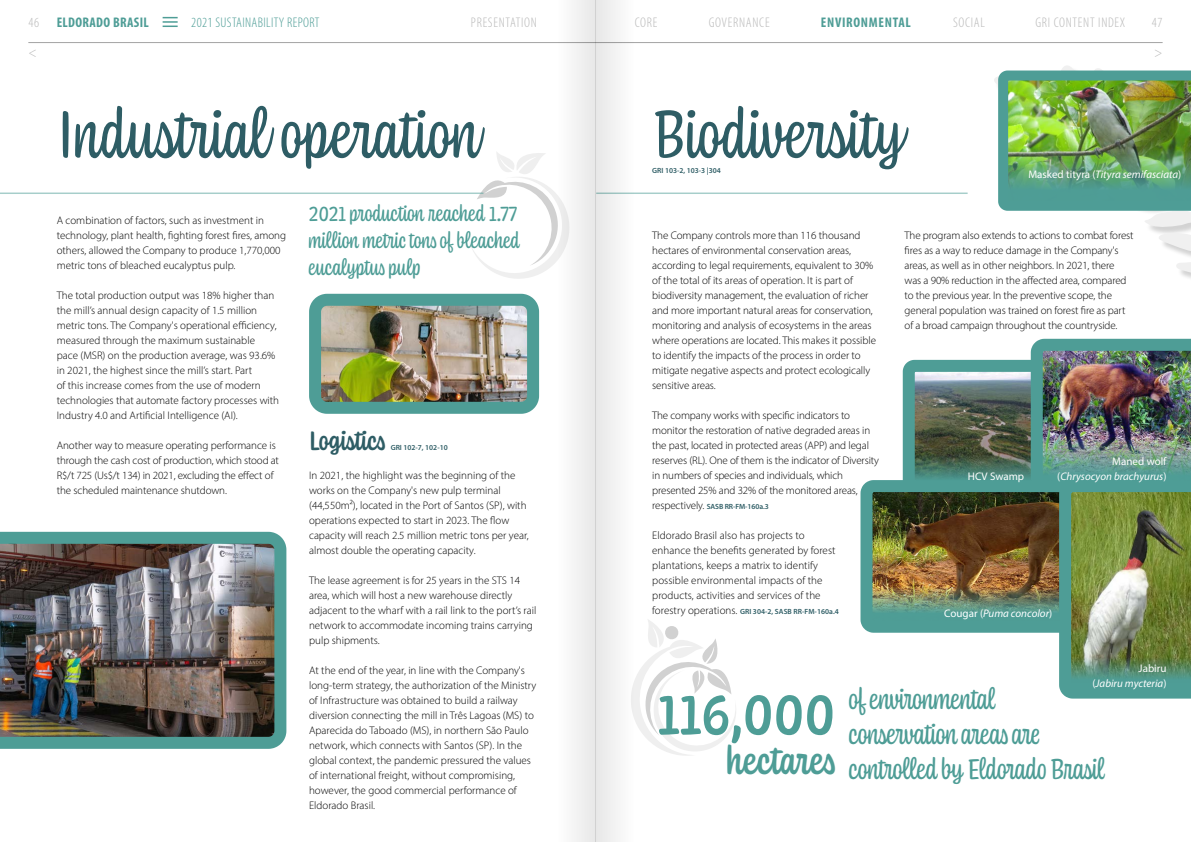
<style>
.page{position:relative;width:1191px;height:842px;background:#fff}
.page>*{position:absolute;margin:0;border:0;box-sizing:border-box;transform-origin:0 0}
.t1{font:70px "Coniferous";letter-spacing:.01em;color:#2e5d65}
.t2{font:500 63px "Coniferous";letter-spacing:-.01em;color:#4e9d96}
.t3{font:500 40px "Coniferous";letter-spacing:.02em;color:#4e9d96}
.t4{font:30px/35px "Coniferous";color:#4e9d96}
.t5{font:500 28px "Coniferous";letter-spacing:.005em;color:#2e5d65}
.t6{font:23px/26.9px "Coniferous";letter-spacing:.015em;color:#4e9d96;text-align:justify}
.t7{font:300 condensed 14px "Myriad Pro";letter-spacing:.05em;color:#b8b8b8}
.t8{font:300 condensed 14px "Myriad Pro";letter-spacing:.025em;color:#4e9d96}
.t9{font:700 condensed 14px "Myriad Pro";letter-spacing:.025em;color:#4e9d96}
.t10{font:700 condensed 14px "Myriad Pro";letter-spacing:.05em;color:#4e9d96}
.t11{font:300 11px/15px "Myriad Pro";color:#000}
.t12{font:italic 11px/15px "Myriad Pro";color:#fff;text-align:right}
.t13{font:11px "Myriad Pro";color:#fff}
.t14{font:600 7.5px "Myriad Pro";color:#2e5d65}
.s1{font-style:normal}
.s2{font-weight:300;font-size:11px;color:#000}
</style>
<div class="page">
<img style="left:915px;top:373px;width:115px;height:106px">
<div style="left:902px;top:360px;width:144px;height:132px;border:12px solid #4e9d96;border-radius:6px"></div>
<svg style="left:638px;top:620px;width:98px;height:136px"></svg>
<svg style="left:471px;top:152px;width:82px;height:127px"></svg>
<img style="left:0;top:532px;width:286px;height:217px">
<img style="left:322px;top:307px;width:204px;height:94px">
<div style="left:309px;top:294px;width:230px;height:120px;border:12px solid #4e9d96;border-radius:12px"></div>
<img style="left:873px;top:493px;width:157px;height:127px">
<div style="left:860px;top:480px;width:229px;height:153px;border:12px solid #4e9d96;border-radius:7px"></div>
<img style="left:1030px;top:339px;width:161px;height:360px">
<hr style="left:0;top:192px;width:483px;height:2px;background:#4e9d96">
<hr style="left:596px;top:192px;width:371px;height:2px;background:#4e9d96">
<svg style="left:1145px;top:216px;width:46px;height:62px"></svg>
<img style="left:994px;top:66px;width:197px;height:150px">
<hr style="left:28px;top:42px;width:1134px;height:1px;background:#a3a3a3">
<svg style="left:163px;top:17px;width:15px;height:10px"></svg>
<div style="left:553px;top:0;width:42px;height:842px;background:#f7f7f7"></div>
<div style="left:595px;top:0;width:43px;height:842px;background:#f4f4f4"></div>
<p class="t7" style="left:471px;top:14px;width:67px">PRESENTATION</p>
<p class="t7" style="left:635px;top:14px;width:24px">CORE</p>
<p class="t7" style="left:708px;top:14px;width:62px">GOVERNANCE</p>
<p class="t10" style="left:821px;top:14px;width:91px">ENVIRONMENTAL</p>
<p class="t7" style="left:953px;top:14px;width:34px">SOCIAL</p>
<p class="t7" style="left:1035px;top:14px;width:91px">GRI CONTENT INDEX</p>
<p class="t7" style="left:1151px;top:14px;width:12px">47</p>
<p class="t7" style="left:28px;top:14px;width:12px">46</p>
<p class="t9" style="left:57px;top:13px;width:94px">ELDORADO BRASIL</p>
<p class="t8" style="left:191px;top:14px;width:130px">2021 SUSTAINABILITY REPORT</p>
<p class="t7" style="left:28px;top:44px;width:10px">&lt;</p>
<p class="t7" style="left:1154px;top:44px;width:10px">&gt;</p>
<h1 class="t1" style="left:57px;top:86px;width:425px">Industrial operation</h1>
<h3 class="t6" style="left:309px;top:199px;width:212px">2021 production reached 1.77 million metric tons of bleached eucalyptus pulp</h3>
<p class="t11" style="left:57px;top:212px;width:231px">A combination of factors, such as investment in technology, plant health, fighting forest fires, among others, allowed the Company to produce 1,770,000 metric tons of bleached eucalyptus pulp.</p>
<p class="t11" style="left:57px;top:287px;width:224px">The total production output was 18% higher than the mill’s annual design capacity of 1.5 million metric tons. The Company's operational efficiency, measured through the maximum sustainable<br>pace (MSR) on the production average, was 93.6% in 2021, the highest since the mill’s start. Part<br>of this increase comes from the use of modern technologies that automate factory processes with Industry 4.0 and Artificial Intelligence (AI).</p>
<p class="t11" style="left:57px;top:438px;width:224px">Another way to measure operating performance is through the cash cost of production, which stood at R$/t 725 (Us$/t 134) in 2021, excluding the effect of the scheduled maintenance shutdown.</p>
<h3 class="t5" style="left:309px;top:421px;width:79px">Logistics</h3>
<p class="t14" style="left:391px;top:442px;width:59px">GRI 102-7, 102-10</p>
<p class="t11" style="left:309px;top:467px;width:221px">In 2021, the highlight was the beginning of the works on the Company's new pulp terminal (44,550m2), located in the Port of Santos (SP), with operations expected to start in 2023. The flow capacity will reach 2.5 million metric tons per year, almost double the operating capacity.</p>
<p class="t11" style="left:309px;top:572px;width:229px">The lease agreement is for 25 years in the STS 14 area, which will host a new warehouse directly adjacent to the wharf with a rail link to the port’s rail network to accommodate incoming trains carrying pulp shipments.</p>
<p class="t11" style="left:309px;top:663px;width:229px">At the end of the year, in line with the Company's long-term strategy, the authorization of the Ministry of Infrastructure was obtained to build a railway diversion connecting the mill in Três Lagoas (MS) to Aparecida do Taboado (MS), in northern São Paulo network, which connects with Santos (SP). In the global context, the pandemic pressured the values of international freight, without compromising, however, the good commercial performance of Eldorado Brasil.</p>
<h1 class="t1" style="left:652px;top:86px;width:252px">Biodiversity</h1>
<p class="t14" style="left:652px;top:165px;width:70px">GRI 103-2, 103-3 |304</p>
<p class="t12" style="left:1028px;top:166px;width:154px"><span class="s1">Masked tityra (</span>Tityra semifasciata<span class="s1">)</span></p>
<p class="t11" style="left:652px;top:228px;width:225px">The Company controls more than 116 thousand hectares of environmental conservation areas, according to legal requirements, equivalent to 30% of the total of its areas of operation. It is part of biodiversity management, the evaluation of richer and more important natural areas for conservation, monitoring and analysis of ecosystems in the areas where operations are located. This makes it possible to identify the impacts of the process in order to mitigate negative aspects and protect ecologically sensitive areas.</p>
<p class="t11" style="left:652px;top:408px;width:228px">The company works with specific indicators to monitor the restoration of native degraded areas in the past, located in protected areas (APP) and legal reserves (RL). One of them is the indicator of Diversity in numbers of species and individuals, which presented 25% and 32% of the monitored areas,</p>
<p class="t14" style="left:652px;top:501px;width:118px"><span class="s2">respectively.</span> SASB RR-FM-160a.3</p>
<p class="t11" style="left:904px;top:227px;width:230px">The program also extends to actions to combat forest fires as a way to reduce damage in the Company's areas, as well as in other neighbors. In 2021, there was a 90% reduction in the affected area, compared to the previous year. In the preventive scope, the general population was trained on forest fire as part of a broad campaign throughout the countryside.</p>
<p class="t13" style="left:1112px;top:455px;width:56px">Maned wolf</p>
<p class="t13" style="left:968px;top:470px;width:58px">HCV Swamp</p>
<p class="t12" style="left:1057px;top:469px;width:111px"><span class="s1">(</span>Chrysocyon brachyurus<span class="s1">)</span></p>
<p class="t11" style="left:652px;top:527px;width:185px">Eldorado Brasil also has projects to enhance the benefits generated by forest plantations, keeps a matrix to identify possible environmental impacts of the products, activities and services of the</p>
<p class="t14" style="left:652px;top:606px;width:188px"><span class="s2">forestry operations.</span> GRI 304-2, SASB RR-FM-160a.4</p>
<p class="t12" style="left:944px;top:606px;width:110px"><span class="s1">Cougar (</span>Puma concolor<span class="s1">)</span></p>
<h2 class="t2" style="left:657px;top:670px;width:179px">116,000</h2>
<h3 class="t3" style="left:727px;top:732px;width:111px">hectares</h3>
<p class="t12" style="left:1092px;top:660px;width:76px"><span class="s1">Jabiru<br>(</span>Jabiru mycteria<span class="s1">)</span></p>
<h3 class="t4" style="left:849px;top:680px;width:257px">of environmental conservation areas are controlled by Eldorado Brasil</h3>
</div>
